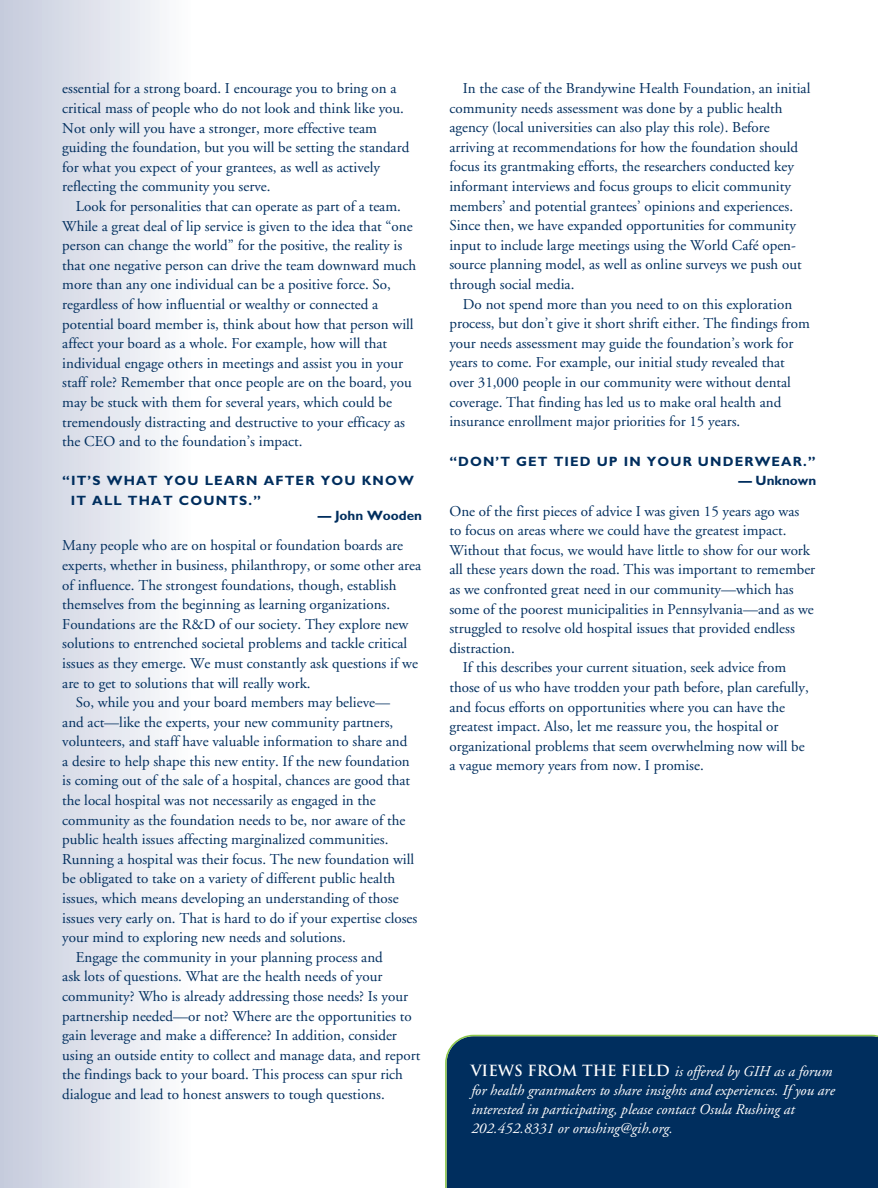
<style>
.page{position:relative;width:878px;height:1188px;background:#fff}
.page>*{position:absolute;margin:0;border:0;box-sizing:border-box;transform-origin:0 0}
.t1{font:15px/19.6px "Adobe Garamond";color:#002e5e}
.t2{font:italic 15px/18.8px "Adobe Garamond";color:#fff}
.t3{font:700 13.5px/19.6px "Gill Sans";letter-spacing:.085em;color:#002e5e}
.t4{font:700 13.5px "Gill Sans";color:#002e5e}
.s1{font-family:"Trajan";font-weight:700;font-style:normal}
</style>
<div class="page">
<div style="left:0;top:0;width:190px;height:1188px;background:linear-gradient(to right,#c5cadc,#fcfcfd)"></div>
<div style="left:445px;top:1035px;width:433px;height:153px;background:#002e5e"></div>
<p class="t1" style="left:62px;top:80px;width:348px">essential for a strong board. I encourage you to bring on a critical mass of people who do not look and think like you.<br>Not only will you have a stronger, more effective team guiding the foundation, but you will be setting the standard for what you expect of your grantees, as well as actively reflecting the community you serve.</p>
<p class="t1" style="left:62px;top:198px;width:355px;text-indent:14px">Look for personalities that can operate as part of a team.<br>While a great deal of lip service is given to the idea that “one person can change the world” for the positive, the reality is that one negative person can drive the team downward much more than any one individual can be a positive force. So, regardless of how influential or wealthy or connected a potential board member is, think about how that person will affect your board as a whole. For example, how will that individual engage others in meetings and assist you in your staff role? Remember that once people are on the board, you may be stuck with them for several years, which could be tremendously distracting and destructive to your efficacy as the CEO and to the foundation’s impact.</p>
<p class="t3" style="left:71px;top:472px;width:345px;text-indent:-8px">“IT’S WHAT YOU LEARN AFTER YOU KNOW<br>IT ALL THAT COUNTS.”</p>
<p class="t4" style="left:318px;top:510px;width:106px">— John Wooden</p>
<p class="t1" style="left:62px;top:537px;width:342px">Many people who are on hospital or foundation boards are</p>
<p class="t1" style="left:62px;top:557px;width:360px">experts, whether in business, philanthropy, or some other area</p>
<p class="t1" style="left:62px;top:576px;width:335px">of influence. The strongest foundations, though, establish</p>
<p class="t1" style="left:62px;top:596px;width:329px">themselves from the beginning as learning organizations.</p>
<p class="t1" style="left:62px;top:615px;width:347px">Foundations are the R&amp;D of our society. They explore new</p>
<p class="t1" style="left:62px;top:635px;width:346px">solutions to entrenched societal problems and tackle critical</p>
<p class="t1" style="left:62px;top:655px;width:357px">issues as they emerge. We must constantly ask questions if we</p>
<p class="t1" style="left:62px;top:674px;width:250px">are to get to solutions that will really work.</p>
<p class="t1" style="left:76px;top:694px;width:316px">So, while you and your board members may believe—</p>
<p class="t1" style="left:62px;top:713px;width:332px">and act—like the experts, your new community partners,</p>
<p class="t1" style="left:62px;top:733px;width:346px">volunteers, and staff have valuable information to share and</p>
<p class="t1" style="left:62px;top:753px;width:349px">a desire to help shape this new entity. If the new foundation</p>
<p class="t1" style="left:62px;top:772px;width:349px">is coming out of the sale of a hospital, chances are good that</p>
<p class="t1" style="left:62px;top:792px;width:315px">the local hospital was not necessarily as engaged in the</p>
<p class="t1" style="left:62px;top:811px;width:344px">community as the foundation needs to be, nor aware of the</p>
<p class="t1" style="left:62px;top:831px;width:327px">public health issues affecting marginalized communities.</p>
<p class="t1" style="left:62px;top:851px;width:353px">Running a hospital was their focus. The new foundation will</p>
<p class="t1" style="left:62px;top:870px;width:334px">be obligated to take on a variety of different public health</p>
<p class="t1" style="left:62px;top:890px;width:338px">issues, which means developing an understanding of those</p>
<p class="t1" style="left:62px;top:909px;width:356px">issues very early on. That is hard to do if your expertise closes</p>
<p class="t1" style="left:62px;top:929px;width:285px">your mind to exploring new needs and solutions.</p>
<p class="t1" style="left:76px;top:949px;width:308px">Engage the community in your planning process and</p>
<p class="t1" style="left:62px;top:968px;width:322px">ask lots of questions. What are the health needs of your</p>
<p class="t1" style="left:62px;top:988px;width:347px">community? Who is already addressing those needs? Is your</p>
<p class="t1" style="left:62px;top:1007px;width:351px">partnership needed—or not? Where are the opportunities to</p>
<p class="t1" style="left:62px;top:1027px;width:336px">gain leverage and make a difference? In addition, consider</p>
<p class="t1" style="left:62px;top:1046px;width:359px">using an outside entity to collect and manage data, and report</p>
<p class="t1" style="left:62px;top:1066px;width:342px">the findings back to your board. This process can spur rich</p>
<p class="t1" style="left:62px;top:1086px;width:324px">dialogue and lead to honest answers to tough questions.</p>
<p class="t1" style="left:449px;top:80px;width:362px;text-indent:14px">In the case of the Brandywine Health Foundation, an initial community needs assessment was done by a public health agency (local universities can also play this role). Before arriving at recommendations for how the foundation should focus its grantmaking efforts, the researchers conducted key informant interviews and focus groups to elicit community members’ and potential grantees’ opinions and experiences.<br>Since then, we have expanded opportunities for community input to include large meetings using the World Café open&shy;source planning model, as well as online surveys we push out through social media.</p>
<p class="t1" style="left:449px;top:295px;width:362px;text-indent:14px">Do not spend more than you need to on this exploration process, but don’t give it short shrift either. The findings from your needs assessment may guide the foundation’s work for years to come. For example, our initial study revealed that over 31,000 people in our community were without dental coverage. That finding has led us to make oral health and insurance enrollment major priorities for 15 years.</p>
<p class="t3" style="left:449px;top:452px;width:368px">“DON’T GET TIED UP IN YOUR UNDERWEAR.”</p>
<p class="t4" style="left:738px;top:476px;width:79px">— Unknown</p>
<p class="t1" style="left:449px;top:502px;width:351px">One of the first pieces of advice I was given 15 years ago was</p>
<p class="t1" style="left:449px;top:522px;width:339px">to focus on areas where we could have the greatest impact.</p>
<p class="t1" style="left:449px;top:542px;width:362px">Without that focus, we would have little to show for our work</p>
<p class="t1" style="left:449px;top:561px;width:367px">all these years down the road. This was important to remember</p>
<p class="t1" style="left:449px;top:581px;width:346px">as we confronted great need in our community—which has</p>
<p class="t1" style="left:449px;top:600px;width:366px">some of the poorest municipalities in Pennsylvania—and as we</p>
<p class="t1" style="left:449px;top:620px;width:347px">struggled to resolve old hospital issues that provided endless</p>
<p class="t1" style="left:449px;top:639px;width:67px">distraction.</p>
<p class="t1" style="left:463px;top:659px;width:325px">If this describes your current situation, seek advice from</p>
<p class="t1" style="left:449px;top:679px;width:361px">those of us who have trodden your path before, plan carefully,</p>
<p class="t1" style="left:449px;top:698px;width:337px">and focus efforts on opportunities where you can have the</p>
<p class="t1" style="left:449px;top:718px;width:330px">greatest impact. Also, let me reassure you, the hospital or</p>
<p class="t1" style="left:449px;top:737px;width:357px">organizational problems that seem overwhelming now will be</p>
<p class="t1" style="left:449px;top:757px;width:256px">a vague memory years from now. I promise.</p>
<p class="t2" style="left:470px;top:1064px;width:365px"><span class="s1">VIEWS FROM THE FIELD</span> is offered by GIH as a forum for health grantmakers to share insights and experiences. If you are interested in participating, please contact Osula Rushing at 202.452.8331 or orushing@gih.org.</p>
</div>
